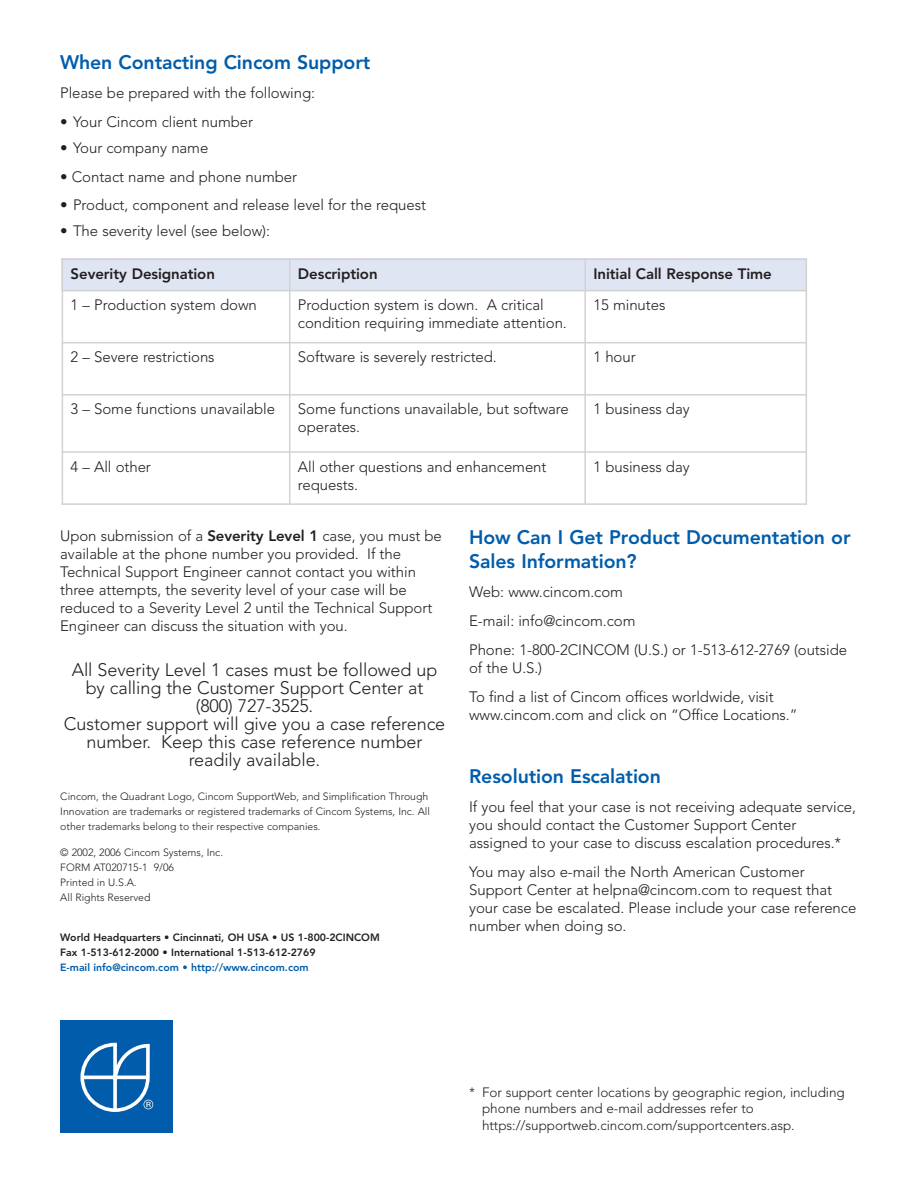
<style>
.page{position:relative;width:918px;height:1188px;background:#fff}
.page>*{position:absolute;margin:0;border:0;box-sizing:border-box;transform-origin:0 0}
.t1{font:800 19.5px/24px "Avenir LT";letter-spacing:-.005em;color:#015dab}
.t2{font:300 18px/18px "Avenir LT";letter-spacing:-.005em;color:#231f20;text-align:center}
.t3{font:300 15px/18px "Avenir LT";letter-spacing:-.005em;color:#231f20}
.t4{font:800 15px "Avenir LT";letter-spacing:-.005em;color:#231f20}
.t5{font:300 13.5px/16.5px "Avenir LT";letter-spacing:-.005em;color:#231f20}
.t6{font:300 10.5px/15px "Avenir LT";color:#231f20}
.t7{font:800 10.5px/15px "Avenir LT";color:#231f20}
.t8{font:800 10.5px "Avenir LT";color:#015dab}
.s1{font-weight:800}
</style>
<div class="page">
<div style="left:60px;top:1020px;width:113px;height:112px;background:#015dab"></div>
<svg style="left:80px;top:1042px;width:73px;height:70px"></svg>
<hr style="left:82px;top:1076px;width:66px;height:3px;background:#fff">
<svg style="left:113px;top:1045px;width:4px;height:65px"></svg>
<div style="left:62px;top:259px;width:228px;height:32px;background:#e0e5f3"></div>
<div style="left:290px;top:259px;width:295px;height:32px;background:#e0e5f3"></div>
<div style="left:585px;top:259px;width:222px;height:32px;background:#e0e5f3"></div>
<hr style="left:62px;top:259px;width:1px;height:246px;background:#d1d2d4">
<hr style="left:289px;top:259px;width:1px;height:246px;background:#d1d2d4">
<hr style="left:584px;top:259px;width:2px;height:246px;background:#d1d2d4">
<hr style="left:806px;top:259px;width:1px;height:246px;background:#d1d2d4">
<hr style="left:62px;top:259px;width:745px;height:1px;background:#d1d2d4">
<hr style="left:62px;top:290px;width:745px;height:1px;background:#d1d2d4">
<hr style="left:62px;top:342px;width:745px;height:1px;background:#d1d2d4">
<hr style="left:62px;top:394px;width:745px;height:2px;background:#d1d2d4">
<hr style="left:62px;top:451px;width:745px;height:2px;background:#d1d2d4">
<hr style="left:62px;top:503px;width:745px;height:2px;background:#d1d2d4">
<h1 class="t1" style="left:60px;top:52px;width:312px">When Contacting Cincom Support</h1>
<p class="t3" style="left:60px;top:85px;width:256px">Please be prepared with the following:</p>
<p class="t3" style="left:60px;top:114px;width:194px">• Your Cincom client number</p>
<p class="t3" style="left:60px;top:140px;width:150px">• Your company name</p>
<p class="t3" style="left:60px;top:169px;width:239px">• Contact name and phone number</p>
<p class="t3" style="left:60px;top:197px;width:367px">• Product, component and release level for the request</p>
<p class="t3" style="left:60px;top:223px;width:211px">• The severity level (see below):</p>
<p class="t4" style="left:71px;top:268px;width:146px">Severity Designation</p>
<p class="t4" style="left:298px;top:268px;width:81px">Description</p>
<p class="t4" style="left:593px;top:268px;width:180px">Initial Call Response Time</p>
<p class="t3" style="left:71px;top:297px;width:188px">1 – Production system down</p>
<p class="t3" style="left:298px;top:297px;width:270px">Production system is down. A critical condition requiring immediate attention.</p>
<p class="t3" style="left:593px;top:297px;width:73px">15 minutes</p>
<p class="t3" style="left:71px;top:349px;width:146px">2 – Severe restrictions</p>
<p class="t3" style="left:298px;top:349px;width:200px">Software is severely restricted.</p>
<p class="t3" style="left:593px;top:349px;width:44px">1 hour</p>
<p class="t3" style="left:71px;top:401px;width:206px">3 – Some functions unavailable</p>
<p class="t3" style="left:298px;top:401px;width:273px">Some functions unavailable, but software operates.</p>
<p class="t3" style="left:593px;top:401px;width:98px">1 business day</p>
<p class="t3" style="left:71px;top:459px;width:82px">4 – All other</p>
<p class="t3" style="left:298px;top:459px;width:250px">All other questions and enhancement requests.</p>
<p class="t3" style="left:593px;top:459px;width:98px">1 business day</p>
<p class="t3" style="left:60px;top:528px;width:383px">Upon submission of a <span class="s1">Severity Level 1</span> case, you must be available at the phone number you provided. If the Technical Support Engineer cannot contact you within three attempts, the severity level of your case will be reduced to a Severity Level 2 until the Technical Support Engineer can discuss the situation with you.</p>
<p class="t2" style="left:64px;top:663px;width:383px">All Severity Level 1 cases must be followed up by calling the Customer Support Center at<br>(800) 727-3525.<br>Customer support will give you a case reference number. Keep this case reference number readily available.</p>
<h1 class="t1" style="left:469px;top:527px;width:383px">How Can I Get Product Documentation or<br>Sales Information?</h1>
<p class="t3" style="left:469px;top:579px;width:379px;line-height:28.8px">Web: www.cincom.com<br>E-mail: info@cincom.com<br>Phone: 1-800-2CINCOM (U.S.) or 1-513-612-2769 (outside</p>
<p class="t3" style="left:469px;top:654px;width:306px;line-height:28.8px">of the U.S.)<br>To find a list of Cincom offices worldwide, visit</p>
<p class="t3" style="left:469px;top:707px;width:330px">www.cincom.com and click on “Office Locations.”</p>
<h1 class="t1" style="left:469px;top:766px;width:193px">Resolution Escalation</h1>
<p class="t3" style="left:469px;top:799px;width:388px">If you feel that your case is not receiving adequate service, you should contact the Customer Support Center assigned to your case to discuss escalation procedures.*</p>
<p class="t3" style="left:469px;top:864px;width:389px">You may also e-mail the North American Customer Support Center at helpna@cincom.com to request that your case be escalated. Please include your case reference number when doing so.</p>
<p class="t6" style="left:60px;top:790px;width:371px">Cincom, the Quadrant Logo, Cincom SupportWeb, and Simplification Through<br>Innovation are trademarks or registered trademarks of Cincom Systems, Inc. All other trademarks belong to their respective companies.</p>
<p class="t6" style="left:60px;top:846px;width:164px">© 2002, 2006 Cincom Systems, Inc.<br>FORM AT020715-1 9/06<br>Printed in U.S.A.<br>All Rights Reserved</p>
<p class="t7" style="left:60px;top:931px;width:321px">World Headquarters • Cincinnati, OH USA • US 1-800-2CINCOM<br>Fax 1-513-612-2000 • International 1-513-612-2769</p>
<p class="t8" style="left:60px;top:964px;width:250px">E-mail info@cincom.com • http://www.cincom.com</p>
<p class="t5" style="left:482px;top:1085px;width:364px;text-indent:-13px">* For support center locations by geographic region, including phone numbers and e-mail addresses refer to https://supportweb.cincom.com/supportcenters.asp.</p>
</div>
